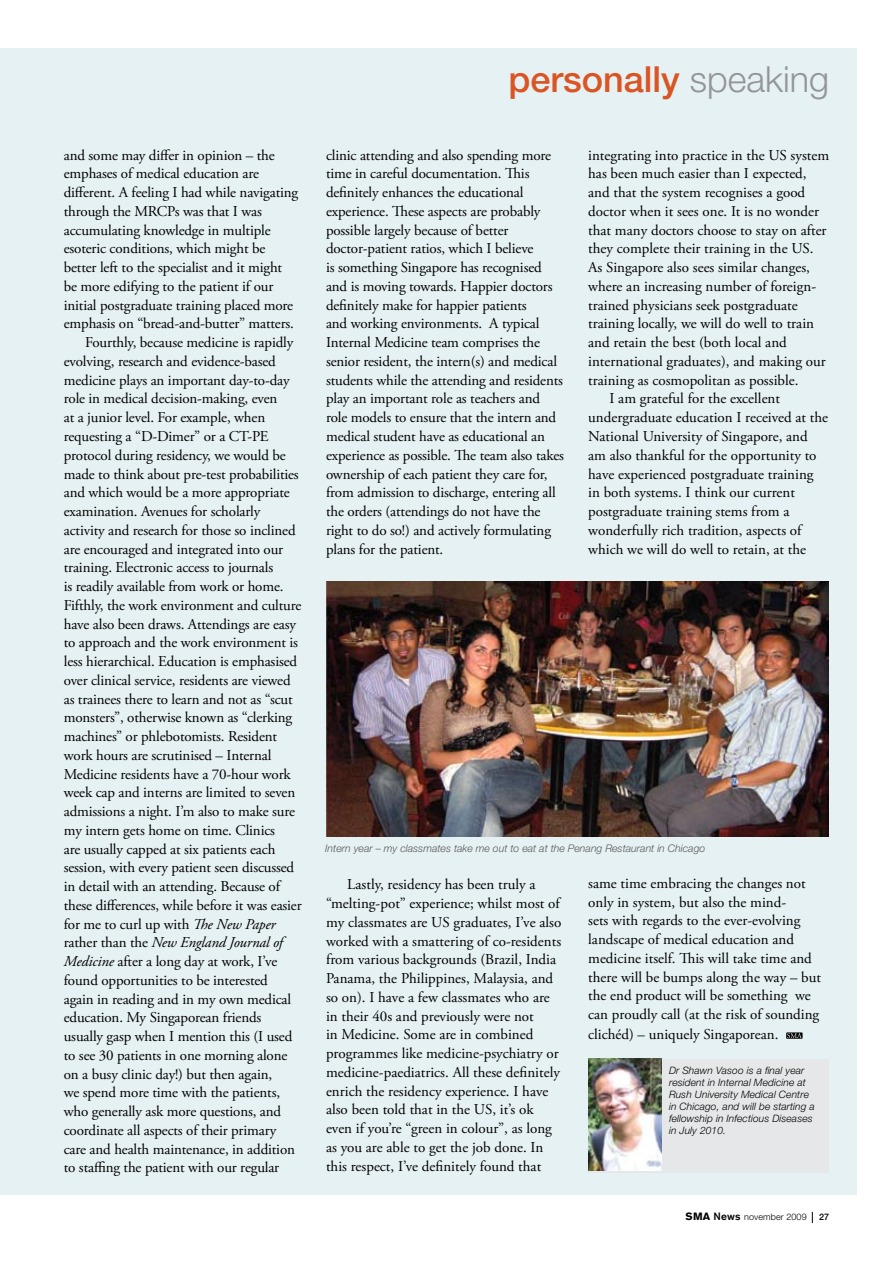
<style>
.page{position:relative;width:893px;height:1263px;background:#fff}
.page>*{position:absolute;margin:0;border:0;box-sizing:border-box;transform-origin:0 0}
.t1{font:500 36px "Helvetica Neue";color:#da5523}
.t2{font:15px/18.8px "Adobe Garamond Pro";letter-spacing:-.01em;color:#000}
.t3{font:italic 15px "Adobe Garamond Pro";letter-spacing:-.01em;color:#000}
.t4{font:italic 300 10.5px "Helvetica Neue";color:#58595b}
.t5{font:italic 300 10.2px/12px "Helvetica Neue";letter-spacing:.01em;color:#000}
.t6{font:300 9px "Helvetica Neue";letter-spacing:.01em;color:#000}
.t7{font:500 9px "Helvetica Neue";color:#000}
.s1{font-style:italic}
.s2{font-style:normal}
.s3{font-weight:300;color:#939598}
.s4{font-family:"Akzidenz Grotesk BE";font-weight:700;font-size:10.5px}
.s5{font-family:"Akzidenz Grotesk BE";font-weight:500;font-size:10.5px}
</style>
<div class="page">
<div style="left:0;top:48px;width:856px;height:1146px;background:#e6f1f3"></div>
<div style="left:588px;top:1059px;width:241px;height:113px;background:#e6e7e8"></div>
<img style="left:588px;top:1058px;width:73px;height:113px">
<img style="left:327px;top:582px;width:501px;height:255px">
<svg style="left:786px;top:1032px;width:17px;height:7px"></svg>
<svg style="left:787px;top:1033px;width:15px;height:5px"></svg>
<p class="t2" style="left:64px;top:146px;width:212px">and some may differ in opinion – the</p>
<p class="t2" style="left:64px;top:165px;width:197px">emphases of medical education are</p>
<p class="t2" style="left:64px;top:184px;width:236px">different. A feeling I had while navigating</p>
<p class="t2" style="left:64px;top:202px;width:200px">through the MRCPs was that I was</p>
<p class="t2" style="left:64px;top:221px;width:208px">accumulating knowledge in multiple</p>
<p class="t2" style="left:64px;top:240px;width:203px">esoteric conditions, which might be</p>
<p class="t2" style="left:64px;top:259px;width:220px">better left to the specialist and it might</p>
<p class="t2" style="left:64px;top:277px;width:211px">be more edifying to the patient if our</p>
<p class="t2" style="left:64px;top:296px;width:231px">initial postgraduate training placed more</p>
<p class="t2" style="left:64px;top:315px;width:232px">emphasis on “bread-and-butter” matters.</p>
<p class="t2" style="left:85px;top:334px;width:210px">Fourthly, because medicine is rapidly</p>
<p class="t2" style="left:64px;top:352px;width:214px">evolving, research and evidence-based</p>
<p class="t2" style="left:64px;top:371px;width:227px">medicine plays an important day-to-day</p>
<p class="t2" style="left:64px;top:390px;width:215px">role in medical decision-making, even</p>
<p class="t2" style="left:64px;top:409px;width:203px">at a junior level. For example, when</p>
<p class="t2" style="left:64px;top:427px;width:206px">requesting a “D-Dimer” or a CT-PE</p>
<p class="t2" style="left:64px;top:446px;width:223px">protocol during residency, we would be</p>
<p class="t2" style="left:64px;top:465px;width:237px">made to think about pre-test probabilities</p>
<p class="t2" style="left:64px;top:484px;width:227px">and which would be a more appropriate</p>
<p class="t2" style="left:64px;top:502px;width:198px">examination. Avenues for scholarly</p>
<p class="t2" style="left:64px;top:521px;width:233px">activity and research for those so inclined</p>
<p class="t2" style="left:64px;top:540px;width:221px">are encouraged and integrated into our</p>
<p class="t2" style="left:64px;top:559px;width:211px">training. Electronic access to journals</p>
<p class="t2" style="left:64px;top:577px;width:221px">is readily available from work or home.</p>
<p class="t2" style="left:64px;top:596px;width:239px">Fifthly, the work environment and culture</p>
<p class="t2" style="left:64px;top:615px;width:234px">have also been draws. Attendings are easy</p>
<p class="t2" style="left:64px;top:634px;width:236px">to approach and the work environment is</p>
<p class="t2" style="left:64px;top:652px;width:235px">less hierarchical. Education is emphasised</p>
<p class="t2" style="left:64px;top:671px;width:228px">over clinical service, residents are viewed</p>
<p class="t2" style="left:64px;top:690px;width:230px">as trainees there to learn and not as “scut</p>
<p class="t2" style="left:64px;top:709px;width:230px">monsters”, otherwise known as “clerking</p>
<p class="t2" style="left:64px;top:727px;width:215px">machines” or phlebotomists. Resident</p>
<p class="t2" style="left:64px;top:746px;width:209px">work hours are scrutinised – Internal</p>
<p class="t2" style="left:64px;top:765px;width:228px">Medicine residents have a 70-hour work</p>
<p class="t2" style="left:64px;top:784px;width:233px">week cap and interns are limited to seven</p>
<p class="t2" style="left:64px;top:802px;width:233px">admissions a night. I’m also to make sure</p>
<p class="t2" style="left:64px;top:821px;width:213px">my intern gets home on time. Clinics</p>
<p class="t2" style="left:64px;top:840px;width:213px">are usually capped at six patients each</p>
<p class="t2" style="left:64px;top:859px;width:232px">session, with every patient seen discussed</p>
<p class="t2" style="left:64px;top:877px;width:218px">in detail with an attending. Because of</p>
<p class="t2" style="left:64px;top:896px;width:239px">these differences, while before it was easier</p>
<p class="t2" style="left:64px;top:915px;width:213px">for me to curl up with <span class="s1">The New Paper</span></p>
<p class="t3" style="left:64px;top:933px;width:221px"><span class="s2">rather than the</span> New England Journal of</p>
<p class="t2" style="left:64px;top:952px;width:215px"><span class="s1">Medicine</span> after a long day at work, I’ve</p>
<p class="t2" style="left:64px;top:971px;width:206px">found opportunities to be interested</p>
<p class="t2" style="left:64px;top:990px;width:229px">again in reading and in my own medical</p>
<p class="t2" style="left:64px;top:1009px;width:199px">education. My Singaporean friends</p>
<p class="t2" style="left:64px;top:1027px;width:230px">usually gasp when I mention this (I used</p>
<p class="t2" style="left:64px;top:1046px;width:225px">to see 30 patients in one morning alone</p>
<p class="t2" style="left:64px;top:1065px;width:210px">on a busy clinic day!) but then again,</p>
<p class="t2" style="left:64px;top:1084px;width:218px">we spend more time with the patients,</p>
<p class="t2" style="left:64px;top:1102px;width:219px">who generally ask more questions, and</p>
<p class="t2" style="left:64px;top:1121px;width:214px">coordinate all aspects of their primary</p>
<p class="t2" style="left:64px;top:1140px;width:233px">care and health maintenance, in addition</p>
<p class="t2" style="left:64px;top:1159px;width:217px">to staffing the patient with our regular</p>
<h1 class="t1" style="left:508px;top:58px;width:322px">personally <span class="s3">speaking</span></h1>
<p class="t2" style="left:326px;top:146px;width:240px">clinic attending and also spending more time in careful documentation. This definitely enhances the educational experience. These aspects are probably possible largely because of better doctor-patient ratios, which I believe<br>is something Singapore has recognised and is moving towards. Happier doctors definitely make for happier patients<br>and working environments. A typical Internal Medicine team comprises the senior resident, the intern(s) and medical students while the attending and residents play an important role as teachers and role models to ensure that the intern and medical student have as educational an experience as possible. The team also takes ownership of each patient they care for, from admission to discharge, entering all the orders (attendings do not have the right to do so!) and actively formulating plans for the patient.</p>
<p class="t2" style="left:588px;top:146px;width:242px">integrating into practice in the US system</p>
<p class="t2" style="left:588px;top:165px;width:220px">has been much easier than I expected,</p>
<p class="t2" style="left:588px;top:184px;width:219px">and that the system recognises a good</p>
<p class="t2" style="left:588px;top:202px;width:232px">doctor when it sees one. It is no wonder</p>
<p class="t2" style="left:588px;top:221px;width:240px">that many doctors choose to stay on after</p>
<p class="t2" style="left:588px;top:240px;width:227px">they complete their training in the US.</p>
<p class="t2" style="left:588px;top:259px;width:223px">As Singapore also sees similar changes,</p>
<p class="t2" style="left:588px;top:277px;width:229px">where an increasing number of foreign-</p>
<p class="t2" style="left:588px;top:296px;width:211px">trained physicians seek postgraduate</p>
<p class="t2" style="left:588px;top:315px;width:227px">training locally, we will do well to train</p>
<p class="t2" style="left:588px;top:334px;width:200px">and retain the best (both local and</p>
<p class="t2" style="left:588px;top:352px;width:239px">international graduates), and making our</p>
<p class="t2" style="left:588px;top:371px;width:212px">training as cosmopolitan as possible.</p>
<p class="t2" style="left:609px;top:390px;width:172px">I am grateful for the excellent</p>
<p class="t2" style="left:588px;top:409px;width:241px">undergraduate education I received at the</p>
<p class="t2" style="left:588px;top:427px;width:221px">National University of Singapore, and</p>
<p class="t2" style="left:588px;top:446px;width:230px">am also thankful for the opportunity to</p>
<p class="t2" style="left:588px;top:465px;width:227px">have experienced postgraduate training</p>
<p class="t2" style="left:588px;top:484px;width:208px">in both systems. I think our current</p>
<p class="t2" style="left:588px;top:502px;width:203px">postgraduate training stems from a</p>
<p class="t2" style="left:588px;top:521px;width:215px">wonderfully rich tradition, aspects of</p>
<p class="t2" style="left:588px;top:540px;width:219px">which we will do well to retain, at the</p>
<p class="t4" style="left:325px;top:842px;width:382px">Intern year – my classmates take me out to eat at the Penang Restaurant in Chicago</p>
<p class="t2" style="left:326px;top:876px;width:237px;text-indent:21px">Lastly, residency has been truly a “melting-pot” experience; whilst most of my classmates are US graduates, I’ve also worked with a smattering of co-residents from various backgrounds (Brazil, India Panama, the Philippines, Malaysia, and so on). I have a few classmates who are in their 40s and previously were not<br>in Medicine. Some are in combined programmes like medicine-psychiatry or medicine-paediatrics. All these definitely enrich the residency experience. I have also been told that in the US, it’s ok even if you’re “green in colour”, as long as you are able to get the job done. In this respect, I’ve definitely found that</p>
<p class="t2" style="left:588px;top:874px;width:234px">same time embracing the changes not only in system, but also the mind-<br>sets with regards to the ever-evolving landscape of medical education and medicine itself. This will take time and there will be bumps along the way – but the end product will be something we can proudly call (at the risk of sounding clichéd) – uniquely Singaporean.</p>
<p class="t5" style="left:669px;top:1065px;width:147px">Dr Shawn Vasoo is a final year resident in Internal Medicine at<br>Rush University Medical Centre in Chicago, and will be starting a fellowship in Infectious Diseases in July 2010.</p>
<p class="t6" style="left:685px;top:1211px;width:123px"><span class="s4">SMA</span> <span class="s5">News</span> november 2009</p>
<p class="t7" style="left:819px;top:1211px;width:12px">27</p>
</div>
